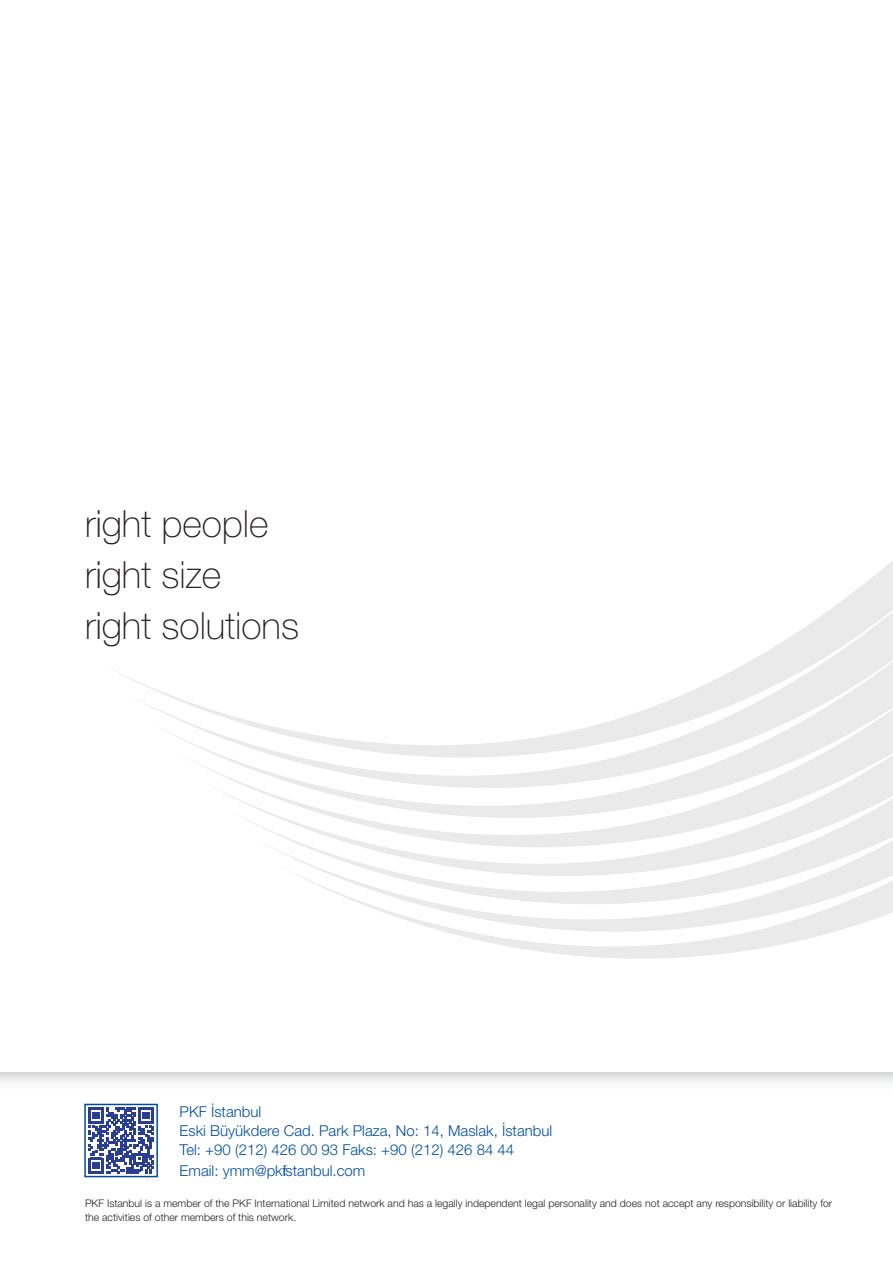
<style>
.page{position:relative;width:893px;height:1263px;background:#fff}
.page>*{position:absolute;margin:0;border:0;box-sizing:border-box;transform-origin:0 0}
.t1{font:100 37.5px/51px "Helvetica Neue LT Pro";color:#241f1f}
.t2{font:300 15px/19.5px "Helvetica Neue LT Pro";color:#004da0}
.t3{font:300 10.5px/13.5px "Helvetica Neue LT Pro";color:#241f1f}
</style>
<div class="page">
<svg style="left:0;top:1072px;width:893px;height:32px"></svg>
<svg style="left:277px;top:561px;width:616px;height:398px"></svg>
<svg style="left:88px;top:1107px;width:66px;height:66px"></svg>
<div style="left:84px;top:1104px;width:74px;height:73px;border:2px solid #004da0"></div>
<h1 class="t1" style="left:85px;top:498px;width:216px">right people right size<br>right solutions</h1>
<h2 class="t2" style="left:180px;top:1102px;width:374px">PKF İstanbul<br>Eski Büyükdere Cad. Park Plaza, No: 14, Maslak, İstanbul Tel: +90 (212) 426 00 93 Faks: +90 (212) 426 84 44<br>Email: ymm@pkfistanbul.com</h2>
<p class="t3" style="left:85px;top:1197px;width:749px">PKF Istanbul is a member of the PKF International Limited network and has a legally independent legal personality and does not accept any responsibility or liability for the activities of other members of this network.</p>
</div>
